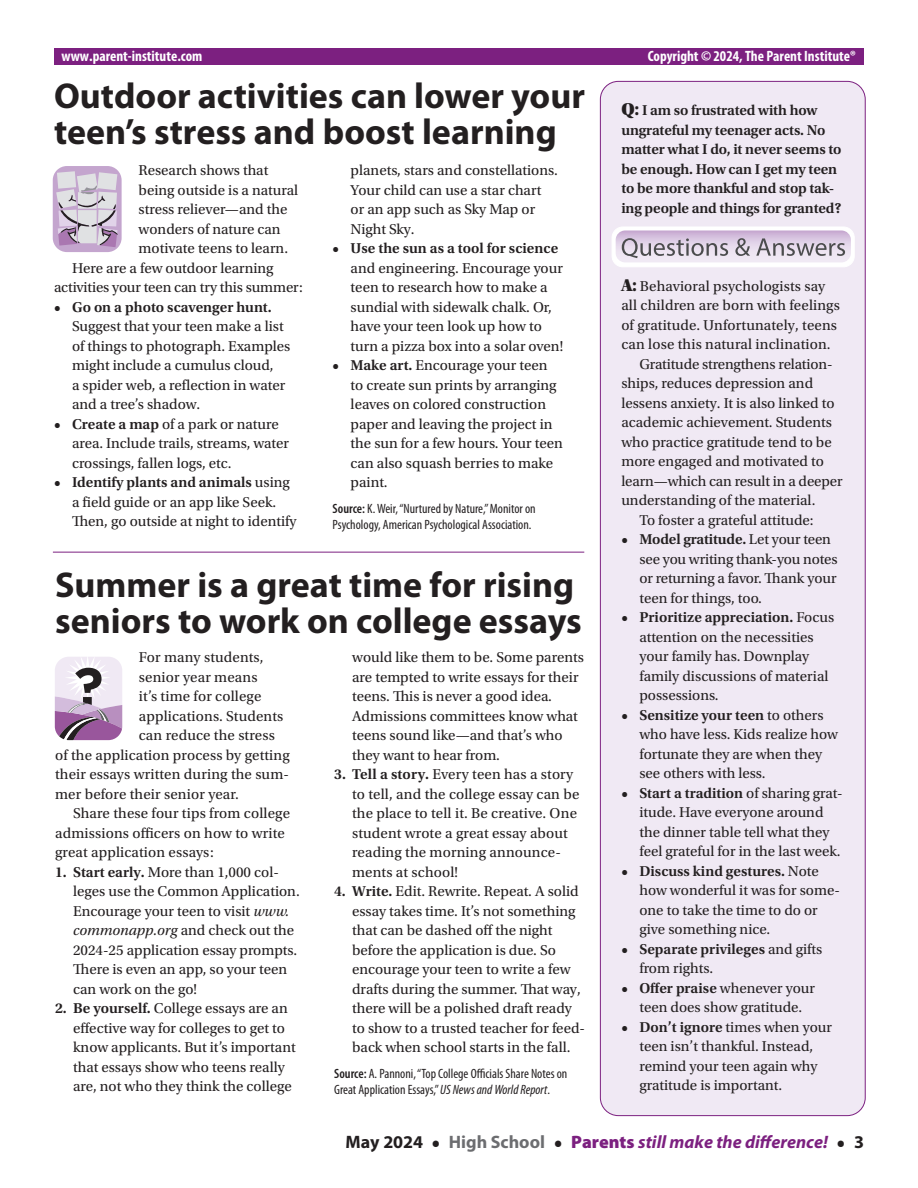
<style>
.page{position:relative;width:918px;height:1188px;background:#fff}
.page>*{position:absolute;margin:0;border:0;box-sizing:border-box;transform-origin:0 0}
.t1{font:700 36px/36px "Myriad Pro";color:#231f20}
.t2{font:italic 700 18px "Myriad Pro";color:#7c2080}
.t3{font:700 18px "Myriad Pro";color:#231f20}
.t4{font:15px/19.5px "Utopia Std";color:#231f20}
.t5{font:600 15px/19.5px "Utopia Std";letter-spacing:-.01em;color:#231f20}
.t6{font:700 condensed 15px "Myriad Pro";color:#fff}
.t7{font:condensed 13.5px/16.5px "Myriad Pro";color:#231f20}
.s1{font-family:"Utopia Std Black Headline";font-weight:400;font-size:18px}
.s2{font-weight:600}
.s3{font-family:"Utopia Std Black Headline";font-size:18px}
.s4{font-weight:400}
.s5{font-style:italic}
.s6{font-family:"Utopia Std";font-style:normal;color:#231f20}
.s7{font-style:normal;color:#6c6d70}
.s8{font-weight:900;font-style:normal}
.s9{font-style:normal;color:#231f20}
</style>
<div class="page">
<div style="left:600px;top:81px;width:265px;height:1035px;background:#f0e9f4;border-radius:18px"></div>
<div style="left:54px;top:49px;width:810px;height:16px;background:#7c2080"></div>
<hr style="left:53px;top:552px;width:531px;height:1px;background:#7c2080">
<div style="left:612px;top:227px;width:242px;height:40px;background:#fff;border-radius:11px"></div>
<div style="left:612px;top:227px;width:243px;height:40px;border:1px solid #fff;border-radius:11px"></div>
<svg style="left:616px;top:230px;width:235px;height:32px;background:#ccbfd1"></svg>
<svg style="left:54px;top:657px;width:69px;height:84px;background:#c2aec5"></svg>
<svg style="left:52px;top:166px;width:70px;height:86px;background:#c9bbcf"></svg>
<p class="t6" style="left:62px;top:46px;width:142px">www.parent-institute.com</p>
<p class="t6" style="left:648px;top:46px;width:210px">Copyright © 2024, The Parent Institute®</p>
<p class="t5" style="left:621px;top:101px;width:222px"><span class="s1">Q:</span> I am so frustrated with how ungrateful my teenager acts. No matter what I do, it never seems to be enough. How can I get my teen to be more thankful and stop tak&shy;ing people and things for granted?</p>
<h1 class="t1" style="left:54px;top:77px;width:533px">Outdoor activities can lower your teen’s stress and boost learning</h1>
<p class="t4" style="left:351px;top:161px;width:209px">planets, stars and constellations.<br>Your child can use a star chart or an app such as Sky Map or<br>Night Sky.</p>
<p class="t5" style="left:333px;top:239px;width:227px">• Use the sun as a tool for science</p>
<p class="t4" style="left:351px;top:259px;width:214px">and engineering. Encourage your teen to research how to make a sundial with sidewalk chalk. Or, have your teen look up how to turn a pizza box into a solar oven!</p>
<p class="t4" style="left:351px;top:356px;width:214px;text-indent:-18px"><span class="s2">• Make art.</span> Encourage your teen to create sun prints by arranging leaves on colored construction paper and leaving the project in the sun for a few hours. Your teen can also squash berries to make paint.</p>
<p class="t7" style="left:333px;top:500px;width:204px"><span class="s2">Source:</span> K. Weir, “Nurtured by Nature,” Monitor on<br>Psychology, American Psychological Association.</p>
<p class="t4" style="left:139px;top:161px;width:131px">Research shows that</p>
<p class="t4" style="left:139px;top:180px;width:161px">being outside is a natural</p>
<p class="t4" style="left:139px;top:200px;width:150px">stress reliever—and the</p>
<p class="t4" style="left:139px;top:219px;width:144px">wonders of nature can</p>
<p class="t4" style="left:139px;top:239px;width:151px">motivate teens to learn.</p>
<p class="t4" style="left:72px;top:258px;width:203px">Here are a few outdoor learning</p>
<p class="t4" style="left:54px;top:278px;width:250px">activities your teen can try this summer:</p>
<p class="t5" style="left:54px;top:297px;width:219px">• Go on a photo scavenger hunt.</p>
<p class="t4" style="left:72px;top:317px;width:220px">Suggest that your teen make a list of things to photograph. Examples might include a cumulus cloud,<br>a spider web, a reflection in water and a tree’s shadow.</p>
<p class="t4" style="left:72px;top:414px;width:219px;text-indent:-18px"><span class="s2">• Create a map</span> of a park or nature area. Include trails, streams, water crossings, fallen logs, etc.</p>
<p class="t4" style="left:72px;top:473px;width:226px;text-indent:-18px"><span class="s2">• Identify plants and animals</span> using a field guide or an app like Seek.<br>Then, go outside at night to identify</p>
<p class="t4" style="left:621px;top:277px;width:205px"><span class="s3">A:</span> Behavioral psychologists say</p>
<p class="t4" style="left:621px;top:296px;width:220px">all children are born with feelings</p>
<p class="t4" style="left:621px;top:316px;width:217px">of gratitude. Unfortunately, teens</p>
<p class="t4" style="left:621px;top:335px;width:211px">can lose this natural inclination.</p>
<p class="t4" style="left:639px;top:355px;width:195px">Gratitude strengthens relation-</p>
<p class="t4" style="left:621px;top:374px;width:193px">ships, reduces depression and</p>
<p class="t4" style="left:621px;top:394px;width:215px">lessens anxiety. It is also linked to</p>
<p class="t4" style="left:621px;top:413px;width:212px">academic achievement. Students</p>
<p class="t4" style="left:621px;top:433px;width:212px">who practice gratitude tend to be</p>
<p class="t4" style="left:621px;top:452px;width:204px">more engaged and motivated to</p>
<p class="t4" style="left:621px;top:472px;width:223px">learn—which can result in a deeper</p>
<p class="t4" style="left:621px;top:491px;width:196px">understanding of the material.</p>
<p class="t4" style="left:639px;top:511px;width:176px">To foster a grateful attitude:</p>
<p class="t4" style="left:639px;top:530px;width:200px;text-indent:-18px"><span class="s2">• Model gratitude.</span> Let your teen see you writing thank-you notes or returning a favor. Thank your teen for things, too.</p>
<p class="t4" style="left:639px;top:608px;width:196px;text-indent:-18px"><span class="s2">• Prioritize appreciation.</span> Focus attention on the necessities your family has. Downplay family discussions of material possessions.</p>
<p class="t4" style="left:639px;top:706px;width:200px;text-indent:-18px"><span class="s2">• Sensitize your teen</span> to others who have less. Kids realize how fortunate they are when they see others with less.</p>
<p class="t4" style="left:639px;top:784px;width:205px;text-indent:-18px"><span class="s2">• Start a tradition</span> of sharing grat&shy;itude. Have everyone around the dinner table tell what they feel grateful for in the last week.</p>
<p class="t4" style="left:639px;top:862px;width:202px;text-indent:-18px"><span class="s2">• Discuss kind gestures.</span> Note how wonderful it was for some&shy;one to take the time to do or give something nice.</p>
<p class="t5" style="left:639px;top:940px;width:185px;text-indent:-18px">• Separate privileges <span class="s4">and gifts from rights.</span></p>
<p class="t4" style="left:621px;top:979px;width:195px;text-align:center"><span class="s2">• Offer praise</span> whenever your teen does show gratitude.</p>
<p class="t4" style="left:639px;top:1018px;width:194px;text-indent:-18px"><span class="s2">• Don’t ignore</span> times when your teen isn’t thankful. Instead, remind your teen again why gratitude is important.</p>
<h1 class="t1" style="left:55px;top:565px;width:528px">Summer is a great time for rising seniors to work on college essays</h1>
<p class="t4" style="left:352px;top:648px;width:233px">would like them to be. Some parents are tempted to write essays for their teens. This is never a good idea.<br>Admissions committees know what teens sound like—and that’s who they want to hear from.</p>
<p class="t4" style="left:352px;top:765px;width:229px;text-indent:-18px"><span class="s2">3. Tell a story.</span> Every teen has a story to tell, and the college essay can be the place to tell it. Be creative. One student wrote a great essay about reading the morning announce&shy;ments at school!</p>
<p class="t4" style="left:352px;top:882px;width:235px;text-indent:-18px"><span class="s2">4. Write.</span> Edit. Rewrite. Repeat. A solid essay takes time. It’s not something that can be dashed off the night before the application is due. So encourage your teen to write a few drafts during the summer. That way, there will be a polished draft ready to show to a trusted teacher for feed&shy;back when school starts in the fall.</p>
<p class="t7" style="left:334px;top:1065px;width:235px"><span class="s2">Source:</span> A. Pannoni, “Top College Officials Share Notes on<br>Great Application Essays,” <span class="s5">US News and World Report</span>.</p>
<p class="t3" style="left:346px;top:1130px;width:79px">May 2024</p>
<p class="t4" style="left:139px;top:648px;width:126px">For many students,</p>
<p class="t4" style="left:139px;top:668px;width:120px">senior year means</p>
<p class="t4" style="left:139px;top:687px;width:124px">it’s time for college</p>
<p class="t4" style="left:139px;top:707px;width:146px">applications. Students</p>
<p class="t4" style="left:139px;top:726px;width:137px">can reduce the stress</p>
<p class="t4" style="left:55px;top:746px;width:236px">of the application process by getting</p>
<p class="t4" style="left:55px;top:765px;width:235px">their essays written during the sum-</p>
<p class="t4" style="left:55px;top:785px;width:185px">mer before their senior year.</p>
<p class="t4" style="left:73px;top:804px;width:219px">Share these four tips from college</p>
<p class="t4" style="left:55px;top:824px;width:231px">admissions officers on how to write</p>
<p class="t4" style="left:55px;top:843px;width:160px">great application essays:</p>
<p class="t4" style="left:73px;top:863px;width:228px;text-indent:-18px"><span class="s2">1. Start early.</span> More than 1,000 col&shy;leges use the Common Application.<br>Encourage your teen to visit <span class="s5">www. commonapp.org</span> and check out the<br>2024-25 application essay prompts.<br>There is even an app, so your teen can work on the go!</p>
<p class="t4" style="left:73px;top:999px;width:224px;text-indent:-18px"><span class="s2">2. Be yourself.</span> College essays are an effective way for colleges to get to know applicants. But it’s important that essays show who teens really are, not who they think the college</p>
<p class="t2" style="left:432px;top:1130px;width:434px"><span class="s6">•</span> <span class="s7">High School</span> <span class="s6">•</span> <span class="s8">Parents</span> still make the difference! <span class="s6">•</span> <span class="s9">3</span></p>
</div>
